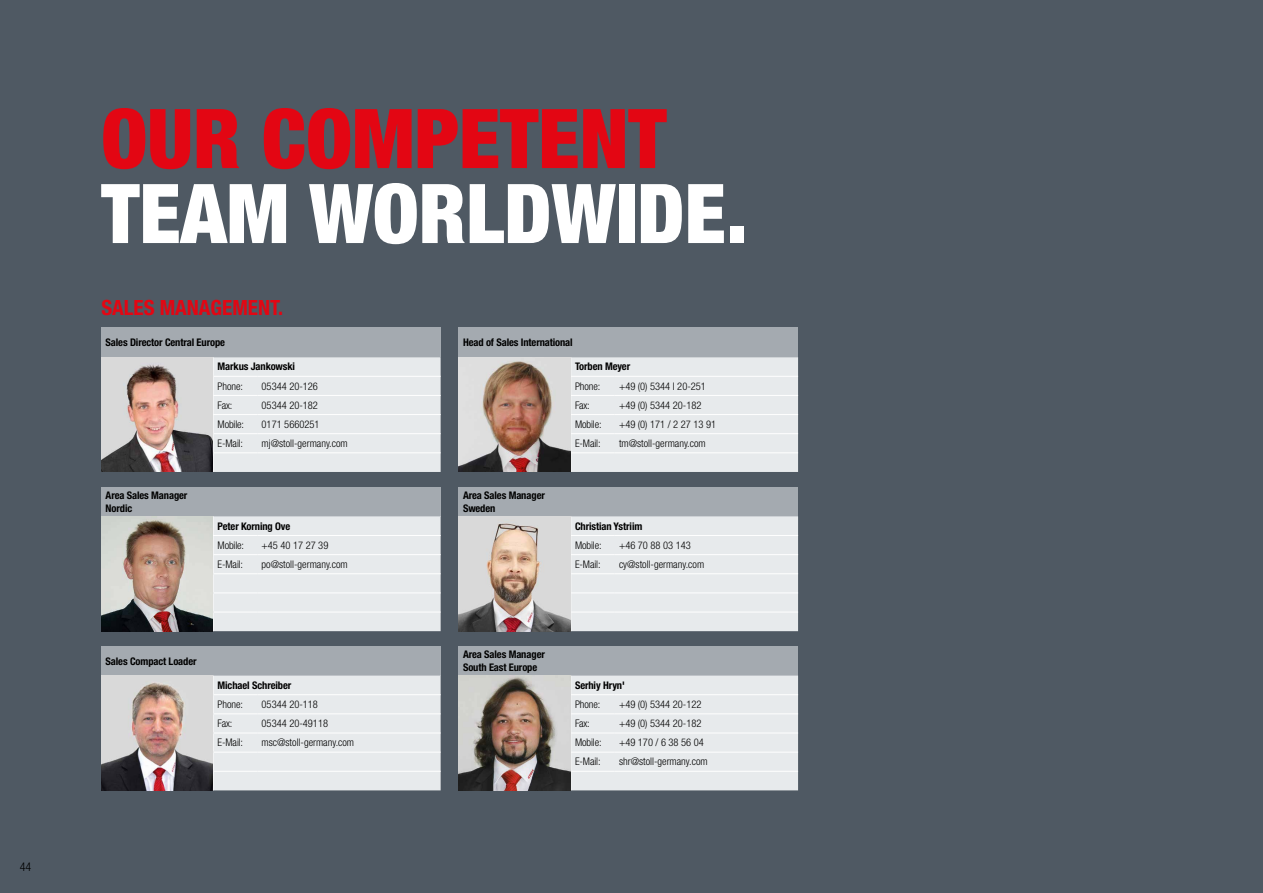
<style>
.page{position:relative;width:1263px;height:893px;background:#4f5963}
.page>*{position:absolute;margin:0;border:0;box-sizing:border-box;transform-origin:0 0}
.t1{font:900 condensed 82.5px "Helvetica Neue LTW1 G";color:#fff}
.t2{font:900 condensed 82.5px "Helvetica Neue LTW1 G";color:#e30613}
.t3{font:700 condensed 21px "Helvetica Neue LTW1 G";color:#e30613}
.t4{font:300 condensed 12px "Helvetica Neue LTW1 G";color:#000}
.t5{font:300 condensed 10.5px "Helvetica Neue LTW1 G";color:#000}
.t6{font:700 condensed 10.5px/12.6px "Helvetica Neue LTW1 G";letter-spacing:-.01em;color:#000}
</style>
<div class="page">
<div style="left:101px;top:328px;width:340px;height:29px;background:#a4aab0"></div>
<div style="left:213px;top:357px;width:228px;height:115px;background:#e7eaec"></div>
<hr style="left:257px;top:452px;width:184px;height:1px;background:#fff">
<img style="left:101px;top:357px;width:112px;height:115px">
<div style="left:459px;top:328px;width:339px;height:29px;background:#a4aab0"></div>
<div style="left:570px;top:357px;width:228px;height:115px;background:#e7eaec"></div>
<hr style="left:615px;top:452px;width:183px;height:1px;background:#fff">
<img style="left:459px;top:357px;width:111px;height:115px">
<div style="left:101px;top:487px;width:340px;height:29px;background:#a4aab0"></div>
<svg style="left:213px;top:516px;width:228px;height:115px;background:#e7eaec"></svg>
<hr style="left:257px;top:612px;width:184px;height:1px;background:#fff">
<img style="left:101px;top:516px;width:112px;height:115px">
<div style="left:459px;top:487px;width:339px;height:29px;background:#a4aab0"></div>
<svg style="left:570px;top:516px;width:228px;height:115px;background:#e7eaec"></svg>
<hr style="left:615px;top:612px;width:183px;height:1px;background:#fff">
<img style="left:459px;top:516px;width:111px;height:115px">
<div style="left:459px;top:646px;width:339px;height:30px;background:#a4aab0"></div>
<div style="left:570px;top:676px;width:228px;height:114px;background:#e7eaec"></div>
<hr style="left:615px;top:771px;width:183px;height:1px;background:#fff">
<img style="left:459px;top:676px;width:111px;height:114px">
<div style="left:101px;top:646px;width:340px;height:30px;background:#a4aab0"></div>
<div style="left:213px;top:676px;width:228px;height:114px;background:#e7eaec"></div>
<hr style="left:257px;top:771px;width:184px;height:1px;background:#fff">
<img style="left:101px;top:676px;width:112px;height:114px">
<p class="t4" style="left:20px;top:860px;width:13px">44</p>
<h1 class="t2" style="left:101px;top:89px;width:567px">OUR COMPETENT</h1>
<h1 class="t1" style="left:101px;top:164px;width:647px">TEAM WORLDWIDE.</h1>
<h2 class="t3" style="left:101px;top:295px;width:183px">SALES MANAGEMENT.</h2>
<p class="t6" style="left:106px;top:336px;width:121px">Sales Director Central Europe</p>
<p class="t6" style="left:218px;top:360px;width:79px">Markus Jankowski</p>
<p class="t5" style="left:218px;top:380px;width:27px">Phone:</p>
<p class="t5" style="left:262px;top:380px;width:58px">05344 20-126</p>
<p class="t5" style="left:218px;top:399px;width:16px">Fax:</p>
<p class="t5" style="left:262px;top:399px;width:58px">05344 20-182</p>
<p class="t5" style="left:218px;top:418px;width:28px">Mobile:</p>
<p class="t5" style="left:262px;top:418px;width:59px">0171 5660251</p>
<p class="t5" style="left:218px;top:437px;width:27px">E-Mail:</p>
<p class="t5" style="left:262px;top:437px;width:88px">mj@stoll-germany.com</p>
<p class="t6" style="left:106px;top:489px;width:83px">Area Sales Manager<br>Nordic</p>
<p class="t6" style="left:218px;top:520px;width:74px">Peter Korning Ove</p>
<p class="t5" style="left:218px;top:539px;width:28px">Mobile:</p>
<p class="t5" style="left:262px;top:539px;width:68px">+45 40 17 27 39</p>
<p class="t5" style="left:218px;top:558px;width:27px">E-Mail:</p>
<p class="t5" style="left:262px;top:558px;width:88px">po@stoll-germany.com</p>
<p class="t6" style="left:106px;top:655px;width:93px">Sales Compact Loader</p>
<p class="t6" style="left:218px;top:679px;width:75px">Michael Schreiber</p>
<p class="t5" style="left:218px;top:698px;width:27px">Phone:</p>
<p class="t5" style="left:262px;top:698px;width:58px">05344 20-118</p>
<p class="t5" style="left:218px;top:717px;width:16px">Fax:</p>
<p class="t5" style="left:262px;top:717px;width:68px">05344 20-49118</p>
<p class="t5" style="left:218px;top:736px;width:27px">E-Mail:</p>
<p class="t5" style="left:262px;top:736px;width:94px">msc@stoll-germany.com</p>
<p class="t6" style="left:463px;top:336px;width:111px">Head of Sales International</p>
<p class="t6" style="left:463px;top:489px;width:83px">Area Sales Manager<br>Sweden</p>
<p class="t6" style="left:575px;top:360px;width:57px">Torben Meyer</p>
<p class="t5" style="left:575px;top:380px;width:27px">Phone:</p>
<p class="t5" style="left:619px;top:380px;width:88px">+49 (0) 5344 I 20-251</p>
<p class="t5" style="left:575px;top:399px;width:16px">Fax:</p>
<p class="t5" style="left:619px;top:399px;width:84px">+49 (0) 5344 20-182</p>
<p class="t5" style="left:575px;top:418px;width:28px">Mobile:</p>
<p class="t5" style="left:619px;top:418px;width:99px">+49 (0) 171 / 2 27 13 91</p>
<p class="t5" style="left:575px;top:437px;width:27px">E-Mail:</p>
<p class="t5" style="left:619px;top:437px;width:88px">tm@stoll-germany.com</p>
<p class="t6" style="left:575px;top:520px;width:69px">Christian Ystriim</p>
<p class="t5" style="left:575px;top:539px;width:28px">Mobile:</p>
<p class="t5" style="left:619px;top:539px;width:73px">+46 70 88 03 143</p>
<p class="t5" style="left:575px;top:558px;width:27px">E-Mail:</p>
<p class="t5" style="left:619px;top:558px;width:87px">cy@stoll-germany.com</p>
<p class="t6" style="left:463px;top:648px;width:83px">Area Sales Manager<br>South East Europe</p>
<p class="t6" style="left:575px;top:679px;width:51px">Serhiy Hryn'</p>
<p class="t5" style="left:575px;top:698px;width:27px">Phone:</p>
<p class="t5" style="left:619px;top:698px;width:84px">+49 (0) 5344 20-122</p>
<p class="t5" style="left:575px;top:717px;width:16px">Fax:</p>
<p class="t5" style="left:619px;top:717px;width:84px">+49 (0) 5344 20-182</p>
<p class="t5" style="left:575px;top:736px;width:28px">Mobile:</p>
<p class="t5" style="left:619px;top:736px;width:86px">+49 170 / 6 38 56 04</p>
<p class="t5" style="left:575px;top:756px;width:27px">E-Mail:</p>
<p class="t5" style="left:619px;top:756px;width:90px">shr@stoll-germany.com</p>
</div>
